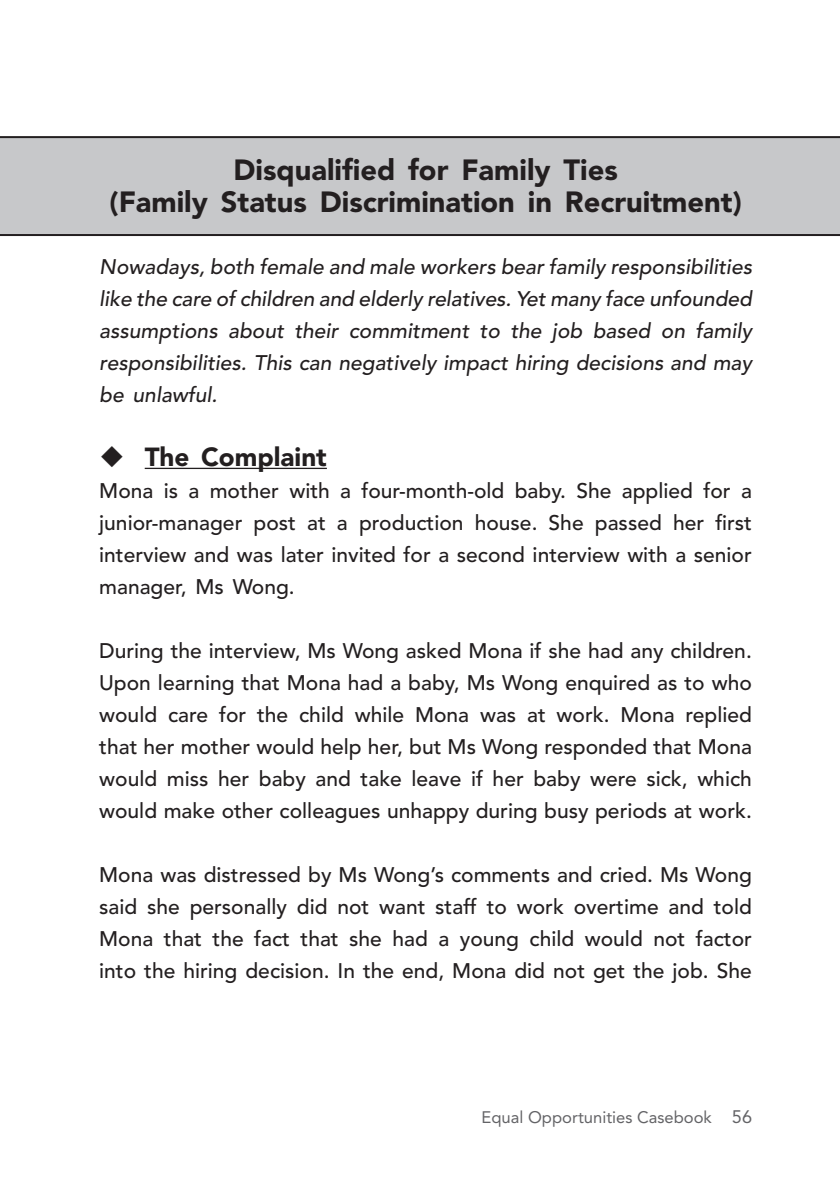
<style>
.page{position:relative;width:840px;height:1191px;background:#fff}
.page>*{position:absolute;margin:0;border:0;box-sizing:border-box;transform-origin:0 0}
.t1{font:900 29px/32px "Avenir LT Std";color:#231f20;text-align:center}
.t2{font:900 26px "Avenir LT Std";color:#231f20}
.t3{font:500 21px/32px "Avenir LT Std";color:#231f20;text-align:justify}
.t4{font:italic 500 21px/32px "Avenir LT Std";color:#231f20;text-align:justify}
.t5{font:16.6px "Avenir LT Std";color:#636366}
.s1{font-size:18px}
</style>
<div class="page">
<hr style="left:145px;top:468px;width:182px;height:1px;background:#231f20">
<div style="left:0;top:137px;width:839px;height:98px;background:#c7c8ca"></div>
<hr style="left:0;top:136px;width:839px;height:2px;background:#231f20">
<hr style="left:0;top:234px;width:839px;height:2px;background:#231f20">
<h1 class="t1" style="left:109px;top:154px;width:633px">Disqualified for Family Ties<br>(Family Status Discrimination in Recruitment)</h1>
<p class="t4" style="left:99px;top:251px;width:653px">Nowadays, both female and male workers bear family responsibilities like the care of children and elderly relatives. Yet many face unfounded assumptions about their commitment to the job based on family responsibilities. This can negatively impact hiring decisions and may be unlawful.</p>
<p class="t2" style="left:99px;top:441px;width:229px">◆ The Complaint</p>
<p class="t3" style="left:99px;top:475px;width:654px">Mona is a mother with a four-month-old baby. She applied for a junior-manager post at a production house. She passed her first interview and was later invited for a second interview with a senior manager, Ms Wong.</p>
<p class="t3" style="left:99px;top:635px;width:654px">During the interview, Ms Wong asked Mona if she had any children.<br>Upon learning that Mona had a baby, Ms Wong enquired as to who would care for the child while Mona was at work. Mona replied that her mother would help her, but Ms Wong responded that Mona would miss her baby and take leave if her baby were sick, which would make other colleagues unhappy during busy periods at work.</p>
<p class="t3" style="left:99px;top:859px;width:654px">Mona was distressed by Ms Wong’s comments and cried. Ms Wong said she personally did not want staff to work overtime and told Mona that the fact that she had a young child would not factor into the hiring decision. In the end, Mona did not get the job. She</p>
<p class="t5" style="left:481px;top:1107px;width:272px">Equal Opportunities Casebook <span class="s1">56</span></p>
</div>
